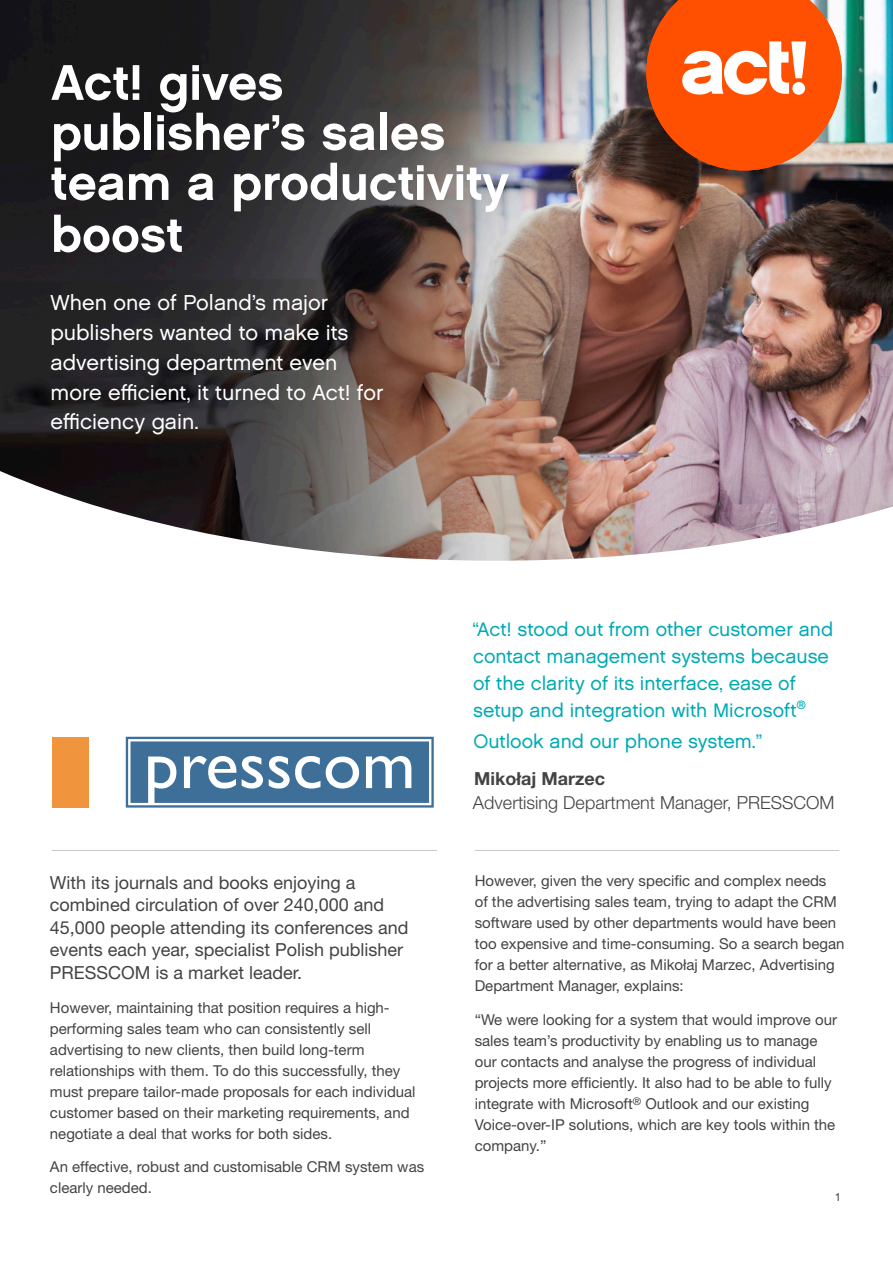
<style>
.page{position:relative;width:893px;height:1263px;background:#fff}
.page>*{position:absolute;margin:0;border:0;box-sizing:border-box;transform-origin:0 0}
.New_B1{font:49.95px "Chalet New York Nineteen Sixty";color:#fff}
.t1{font:21.6px/29.8px "Chalet London Nineteen Sixty";color:#fff}
.Pull_Out_Quote{font:19.5px/27px "Chalet London Nineteen Sixty";color:#01aab3}
.Openning_Body_text{font:18px/22.5px "Helvetica Neue";color:#434343}
.B1{font:300 18px/24px "Helvetica Neue";color:#434343}
.New_B1-2{font:15px/21px "Helvetica Neue";color:#434343}
.New_B1-3{font:11.25px "Helvetica Neue";color:#434343}
.s1{font-weight:700}
</style>
<div class="page">
<img style="left:0;top:0;width:893px;height:561px">
<svg style="left:646px;top:0;width:196px;height:171px;background:#e5662c"></svg>
<hr style="left:475px;top:850px;width:364px;height:1px;background:#c9c6c6">
<hr style="left:52px;top:850px;width:385px;height:1px;background:#c9c6c6">
<svg style="left:126px;top:737px;width:308px;height:71px"></svg>
<div style="left:52px;top:737px;width:37px;height:71px;background:#f1943e"></div>
<p class="New_B1" style="left:51px;top:52px;width:234px">Act! gives</p>
<p class="New_B1" style="left:51px;top:102px;width:396px">publisher’s sales</p>
<p class="New_B1" style="left:51px;top:152px;width:459px">team a productivity</p>
<p class="New_B1" style="left:51px;top:204px;width:133px">boost</p>
<h3 class="t1" style="left:51px;top:288px;width:334px">When one of Poland’s major publishers wanted to make its advertising department even more efficient, it turned to Act! for efficiency gain.</h3>
<p class="Openning_Body_text" style="left:50px;top:871px;width:360px">With its journals and books enjoying a combined circulation of over 240,000 and 45,000 people attending its conferences and events each year, specialist Polish publisher PRESSCOM is a market leader.</p>
<p class="New_B1-2" style="left:50px;top:996px;width:367px">However, maintaining that position requires a high&shy;performing sales team who can consistently sell advertising to new clients, then build long-term relationships with them. To do this successfully, they must prepare tailor-made proposals for each individual customer based on their marketing requirements, and negotiate a deal that works for both sides.</p>
<p class="New_B1-2" style="left:50px;top:1156px;width:376px">An effective, robust and customisable CRM system was clearly needed.</p>
<p class="Pull_Out_Quote" style="left:472px;top:615px;width:362px">“Act! stood out from other customer and contact management systems because of the clarity of its interface, ease of setup and integration with Microsoft<sup>®</sup></p>
<p class="Pull_Out_Quote" style="left:473px;top:728px;width:290px">Outlook and our phone system.”</p>
<p class="B1" style="left:473px;top:766px;width:363px"><span class="s1">Mikołaj Marzec<br></span>Advertising Department Manager, PRESSCOM</p>
<p class="New_B1-2" style="left:475px;top:870px;width:371px">However, given the very specific and complex needs<br>of the advertising sales team, trying to adapt the CRM software used by other departments would have been too expensive and time-consuming. So a search began for a better alternative, as Mikołaj Marzec, Advertising Department Manager, explains:</p>
<p class="New_B1-2" style="left:475px;top:1009px;width:364px">“We were looking for a system that would improve our sales team’s productivity by enabling us to manage our contacts and analyse the progress of individual projects more efficiently. It also had to be able to fully integrate with Microsoft<sup>®</sup> Outlook and our existing Voice-over-IP solutions, which are key tools within the company.”</p>
<p class="New_B1-3" style="left:835px;top:1190px;width:8px">1</p>
</div>
